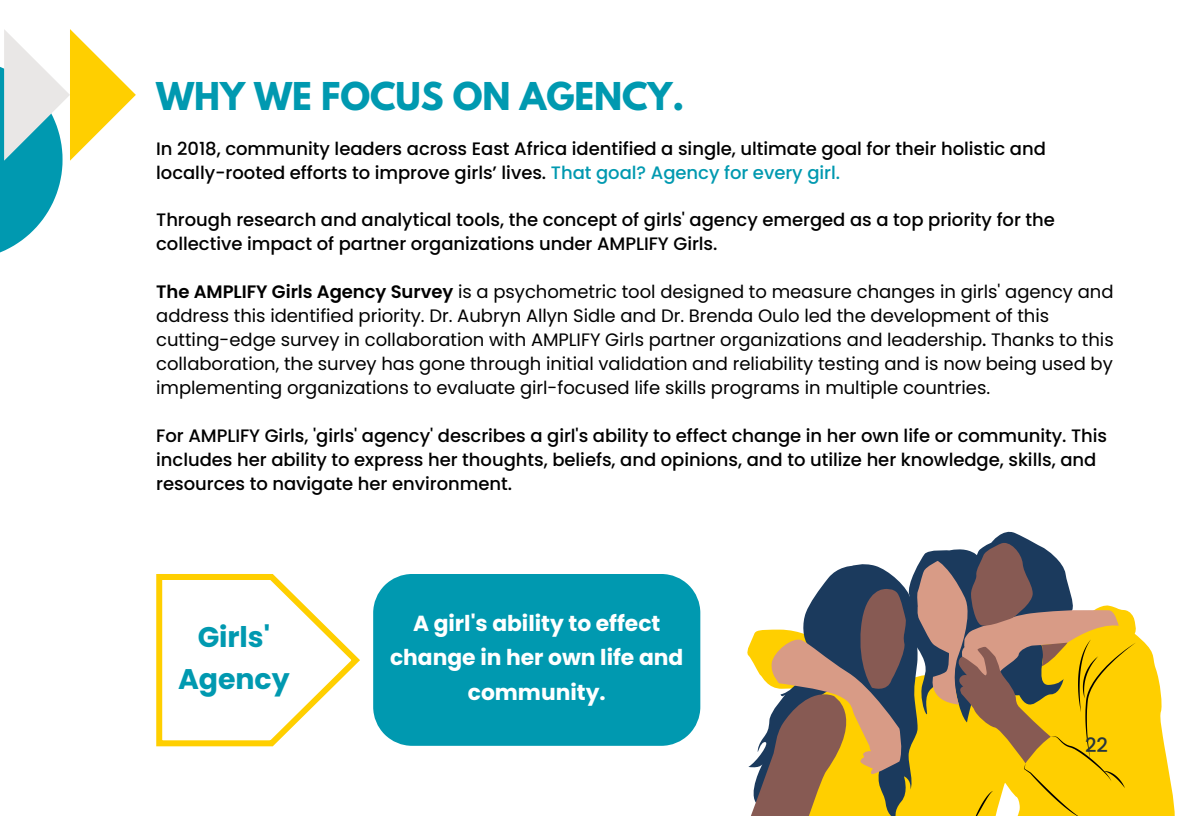
<style>
.page{position:relative;width:1190px;height:816px;background:#fff}
.page>*{position:absolute;margin:0;border:0;box-sizing:border-box;transform-origin:0 0}
.t1{font:700 34px "League Spartan";color:#0099b0}
.t2{font:700 28.4px/42px "Poppins";color:#0099b0;text-align:center}
.t3{font:700 21.8px/34.4px "Poppins";color:#fff;text-align:center}
.t4{font:500 19.8px "Poppins";color:#26363f}
.t5{font:500 18px/24px "Poppins";letter-spacing:-.005em;color:#000}
.t6{font:18px/24px "Poppins";letter-spacing:-.005em;color:#000}
.s1{color:#0099b0}
.s2{font-weight:600}
.s3{font-weight:500}
</style>
<div class="page">
<svg style="left:747px;top:531px;width:428px;height:284px"></svg>
<svg style="left:0;top:29px;width:136px;height:224px"></svg>
<svg style="left:156px;top:574px;width:204px;height:172px"></svg>
<div style="left:373px;top:574px;width:327px;height:172px;background:#0099b0"></div>
<p class="t1" style="left:156px;top:79px;width:530px">WHY WE FOCUS ON AGENCY.</p>
<p class="t5" style="left:156px;top:136px;width:891px">In 2018, community leaders across East Africa identified a single, ultimate goal for their holistic and locally-rooted efforts to improve girls’ lives. <span class="s1">That goal? Agency for every girl.</span></p>
<p class="t5" style="left:156px;top:208px;width:900px">Through research and analytical tools, the concept of girls' agency emerged as a top priority for the collective impact of partner organizations under AMPLIFY Girls.</p>
<p class="t6" style="left:156px;top:280px;width:959px"><span class="s2">The AMPLIFY Girls Agency Survey</span> is a psychometric tool designed to measure changes in girls' agency and address this identified priority. Dr. Aubryn Allyn Sidle and Dr. Brenda Oulo led the development of this cutting-edge survey in collaboration with AMPLIFY Girls partner organizations and leadership<span class="s3">.</span> Thanks to this collaboration, the survey has gone through initial validation and reliability testing and is now being used by implementing organizations to evaluate girl-focused life skills programs in multiple countries.</p>
<p class="t5" style="left:156px;top:424px;width:952px">For AMPLIFY Girls, 'girls' agency' describes a girl's ability to effect change in her own life or community. This includes her ability to express her thoughts, beliefs, and opinions, and to utilize her knowledge, skills, and resources to navigate her environment.</p>
<p class="t2" style="left:178px;top:616px;width:113px">Girls'<br>Agency</p>
<p class="t3" style="left:390px;top:606px;width:295px">A girl's ability to effect change in her own life and community.</p>
<p class="t4" style="left:1085px;top:731px;width:24px">22</p>
</div>
